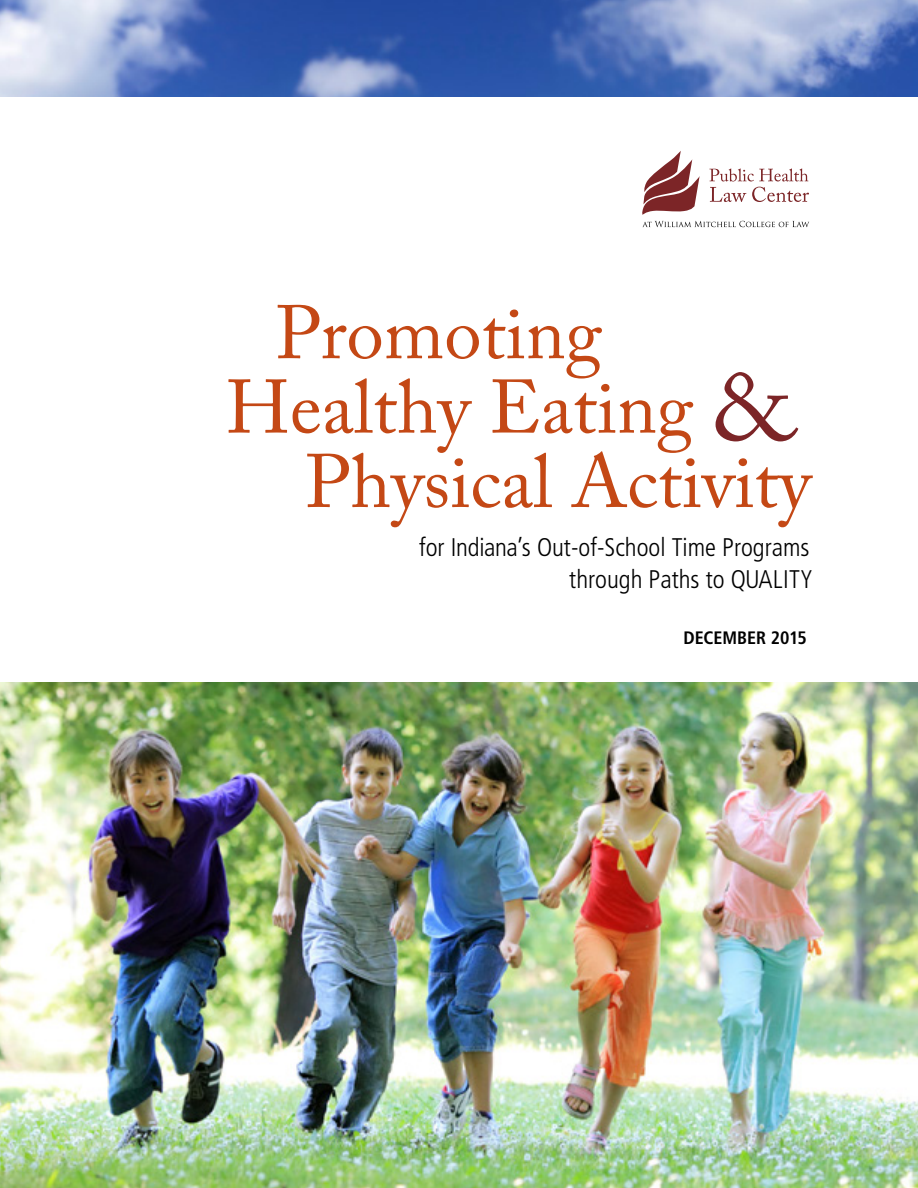
<style>
.page{position:relative;width:918px;height:1188px;background:#fff}
.page>*{position:absolute;margin:0;border:0;box-sizing:border-box;transform-origin:0 0}
.t1{font:75px "Adobe Caslon Pro";color:#c44815}
.t2{font:300 condensed 25.5px/31.5px "Frutiger";color:#000;text-align:right}
.t3{font:700 condensed 18px "Frutiger";color:#000}
.s1{font-size:96px;color:#7c2527}
</style>
<div class="page">
<img style="left:0;top:0;width:918px;height:96px">
<img style="left:0;top:682px;width:918px;height:506px">
<svg style="left:642px;top:151px;width:58px;height:64px"></svg>
<svg style="left:709px;top:168px;width:99px;height:13px"></svg>
<svg style="left:710px;top:187px;width:36px;height:15px"></svg>
<svg style="left:752px;top:187px;width:57px;height:15px"></svg>
<svg style="left:642px;top:221px;width:167px;height:6px"></svg>
<h1 class="t1" style="left:275px;top:288px;width:328px">Promoting</h1>
<h1 class="t1" style="left:226px;top:363px;width:567px">Healthy Eating <span class="s1">&amp;</span></h1>
<h1 class="t1" style="left:305px;top:437px;width:510px">Physical Activity</h1>
<p class="t2" style="left:419px;top:532px;width:395px">for Indiana’s Out-of-School Time Programs through Paths to QUALITY</p>
<p class="t3" style="left:683px;top:627px;width:125px">DECEMBER 2015</p>
</div>
